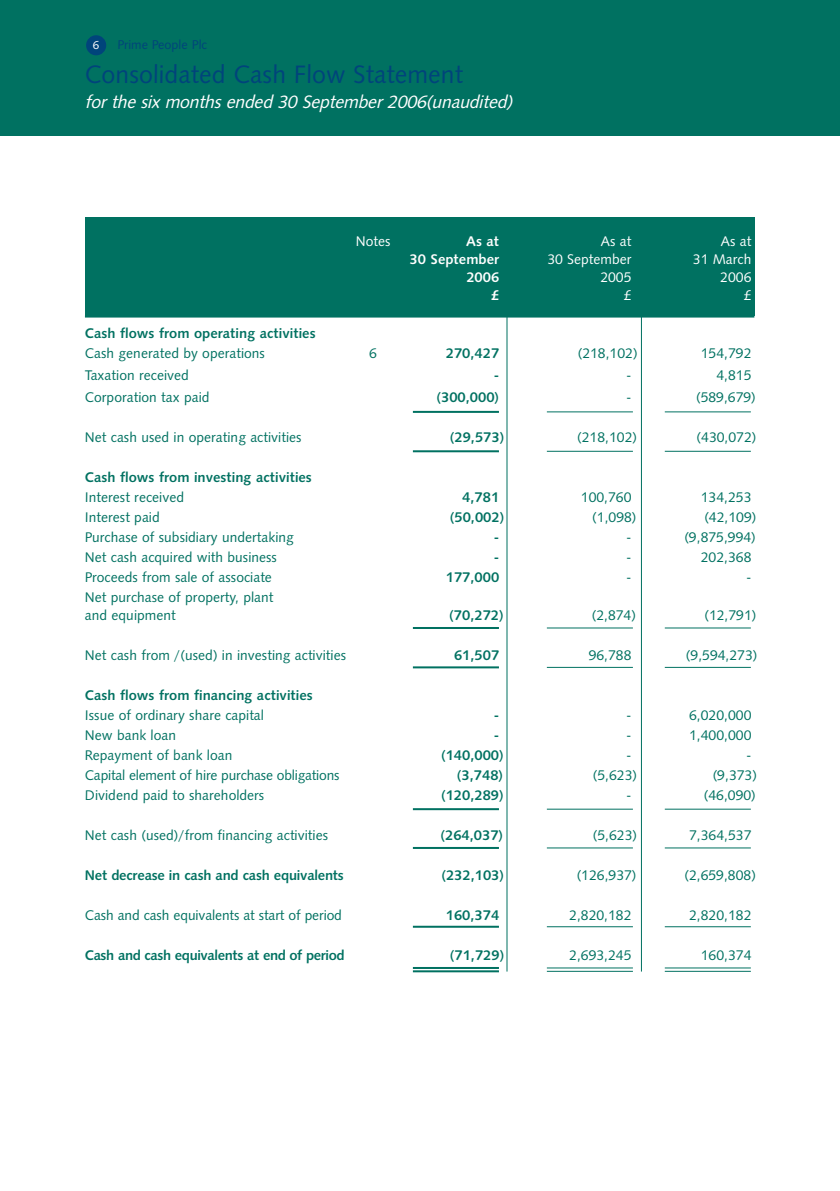
<style>
.page{position:relative;width:840px;height:1191px;background:#fff}
.page>*{position:absolute;margin:0;border:0;box-sizing:border-box;transform-origin:0 0}
.t1{font:25.2px "Humanist 531 BT Roman A";color:#00447b}
.t2{font:italic 18px "Humanist 531 BT Roman A";color:#fff}
.t3{font:14px/18px "Humanist 531 BT Roman A";color:#007161}
.t4{font:14px "Humanist 531 BT Bold A";color:#007161}
.t5{font:14px "Humanist 531 BT Roman A";color:#fff}
.t6{font:14px "Humanist 531 BT Bold A";letter-spacing:-.02em;color:#007161}
.t7{font:14px "Humanist 531 BT Bold A";letter-spacing:-.03em;color:#007161}
.t8{font:14px "Humanist 531 BT Bold A";color:#fff}
.t9{font:12.6px "Humanist 531 BT Roman A";color:#00447b}
.t10{font:11.6px "Humanist 531 BT Roman A";color:#fff}
</style>
<div class="page">
<div style="left:0;top:0;width:839px;height:136px;background:#007161"></div>
<div style="left:86px;top:35px;width:20px;height:20px;background:#00447b;border-radius:50%"></div>
<div style="left:85px;top:217px;width:669px;height:98px;background:#007161"></div>
<hr style="left:85px;top:315px;width:669px;height:2px;background:#007161">
<hr style="left:412px;top:967px;width:86px;height:2px;background:#007161">
<hr style="left:412px;top:970px;width:86px;height:2px;background:#007161">
<hr style="left:546px;top:967px;width:86px;height:1px;background:#007161">
<hr style="left:546px;top:970px;width:86px;height:1px;background:#007161">
<hr style="left:664px;top:967px;width:86px;height:1px;background:#007161">
<hr style="left:664px;top:970px;width:86px;height:1px;background:#007161">
<hr style="left:412px;top:925px;width:86px;height:2px;background:#007161">
<hr style="left:546px;top:926px;width:86px;height:1px;background:#007161">
<hr style="left:664px;top:926px;width:86px;height:1px;background:#007161">
<hr style="left:412px;top:847px;width:86px;height:2px;background:#007161">
<hr style="left:546px;top:847px;width:86px;height:1px;background:#007161">
<hr style="left:664px;top:847px;width:86px;height:1px;background:#007161">
<hr style="left:412px;top:808px;width:86px;height:2px;background:#007161">
<hr style="left:546px;top:808px;width:86px;height:1px;background:#007161">
<hr style="left:664px;top:808px;width:86px;height:1px;background:#007161">
<hr style="left:412px;top:666px;width:86px;height:2px;background:#007161">
<hr style="left:546px;top:667px;width:86px;height:1px;background:#007161">
<hr style="left:664px;top:667px;width:86px;height:1px;background:#007161">
<hr style="left:412px;top:627px;width:86px;height:2px;background:#007161">
<hr style="left:546px;top:627px;width:86px;height:1px;background:#007161">
<hr style="left:664px;top:627px;width:86px;height:1px;background:#007161">
<hr style="left:412px;top:450px;width:86px;height:2px;background:#007161">
<hr style="left:546px;top:451px;width:86px;height:1px;background:#007161">
<hr style="left:664px;top:451px;width:86px;height:1px;background:#007161">
<hr style="left:412px;top:411px;width:86px;height:2px;background:#007161">
<hr style="left:546px;top:411px;width:86px;height:1px;background:#007161">
<hr style="left:664px;top:411px;width:86px;height:1px;background:#007161">
<hr style="left:640px;top:315px;width:1px;height:656px;background:#007161">
<hr style="left:506px;top:315px;width:1px;height:656px;background:#007161">
<p class="t10" style="left:93px;top:41px;width:8px">6</p>
<p class="t9" style="left:117px;top:39px;width:91px">Prime People Plc</p>
<h1 class="t1" style="left:85px;top:65px;width:379px">Consolidated Cash Flow Statement</h1>
<p class="t2" style="left:85px;top:95px;width:432px">for the six months ended 30 September 2006(unaudited)</p>
<p class="t5" style="left:355px;top:235px;width:36px">Notes</p>
<p class="t8" style="left:466px;top:235px;width:35px">As at</p>
<p class="t5" style="left:600px;top:235px;width:32px">As at</p>
<p class="t5" style="left:720px;top:235px;width:32px">As at</p>
<p class="t8" style="left:409px;top:253px;width:91px">30 September</p>
<p class="t5" style="left:547px;top:253px;width:86px">30 September</p>
<p class="t5" style="left:692px;top:253px;width:60px">31 March</p>
<p class="t8" style="left:466px;top:271px;width:34px">2006</p>
<p class="t5" style="left:600px;top:271px;width:33px">2005</p>
<p class="t5" style="left:720px;top:271px;width:33px">2006</p>
<p class="t8" style="left:490px;top:289px;width:10px">£</p>
<p class="t5" style="left:623px;top:289px;width:9px">£</p>
<p class="t5" style="left:743px;top:289px;width:9px">£</p>
<p class="t4" style="left:85px;top:327px;width:232px">Cash flows from operating activities</p>
<p class="t3" style="left:85px;top:345px;width:181px">Cash generated by operations</p>
<p class="t3" style="left:369px;top:345px;width:9px">6</p>
<p class="t4" style="left:445px;top:347px;width:55px">270,427</p>
<p class="t3" style="left:577px;top:345px;width:61px">(218,102)</p>
<p class="t3" style="left:700px;top:345px;width:52px">154,792</p>
<p class="t3" style="left:85px;top:367px;width:105px">Taxation received</p>
<p class="t4" style="left:493px;top:369px;width:7px">-</p>
<p class="t3" style="left:625px;top:367px;width:7px">-</p>
<p class="t3" style="left:716px;top:367px;width:37px">4,815</p>
<p class="t3" style="left:85px;top:389px;width:126px">Corporation tax paid</p>
<p class="t4" style="left:436px;top:391px;width:64px">(300,000)</p>
<p class="t3" style="left:625px;top:389px;width:7px">-</p>
<p class="t3" style="left:695px;top:389px;width:61px">(589,679)</p>
<p class="t3" style="left:85px;top:429px;width:218px">Net cash used in operating activities</p>
<p class="t4" style="left:449px;top:431px;width:56px">(29,573)</p>
<p class="t3" style="left:577px;top:429px;width:61px">(218,102)</p>
<p class="t3" style="left:696px;top:429px;width:61px">(430,072)</p>
<p class="t4" style="left:85px;top:471px;width:228px">Cash flows from investing activities</p>
<p class="t3" style="left:85px;top:489px;width:101px">Interest received</p>
<p class="t4" style="left:462px;top:491px;width:38px">4,781</p>
<p class="t3" style="left:580px;top:489px;width:52px">100,760</p>
<p class="t3" style="left:700px;top:489px;width:52px">134,253</p>
<p class="t3" style="left:85px;top:509px;width:76px">Interest paid</p>
<p class="t4" style="left:449px;top:511px;width:56px">(50,002)</p>
<p class="t3" style="left:592px;top:509px;width:46px">(1,098)</p>
<p class="t3" style="left:704px;top:509px;width:54px">(42,109)</p>
<p class="t3" style="left:85px;top:529px;width:210px">Purchase of subsidiary undertaking</p>
<p class="t4" style="left:493px;top:531px;width:7px">-</p>
<p class="t3" style="left:625px;top:529px;width:7px">-</p>
<p class="t3" style="left:684px;top:529px;width:73px">(9,875,994)</p>
<p class="t3" style="left:85px;top:549px;width:193px">Net cash acquired with business</p>
<p class="t4" style="left:493px;top:551px;width:7px">-</p>
<p class="t3" style="left:625px;top:549px;width:7px">-</p>
<p class="t3" style="left:700px;top:549px;width:52px">202,368</p>
<p class="t3" style="left:85px;top:569px;width:188px">Proceeds from sale of associate</p>
<p class="t4" style="left:445px;top:571px;width:55px">177,000</p>
<p class="t3" style="left:625px;top:569px;width:7px">-</p>
<p class="t3" style="left:745px;top:569px;width:7px">-</p>
<p class="t3" style="left:85px;top:589px;width:190px">Net purchase of property, plant and equipment</p>
<p class="t4" style="left:449px;top:609px;width:56px">(70,272)</p>
<p class="t3" style="left:591px;top:607px;width:46px">(2,874)</p>
<p class="t3" style="left:704px;top:607px;width:54px">(12,791)</p>
<p class="t3" style="left:85px;top:647px;width:262px">Net cash from /(used) in investing activities</p>
<p class="t4" style="left:454px;top:649px;width:47px">61,507</p>
<p class="t3" style="left:588px;top:647px;width:44px">96,788</p>
<p class="t3" style="left:685px;top:647px;width:73px">(9,594,273)</p>
<p class="t4" style="left:85px;top:689px;width:229px">Cash flows from financing activities</p>
<p class="t3" style="left:85px;top:707px;width:180px">Issue of ordinary share capital</p>
<p class="t4" style="left:493px;top:709px;width:7px">-</p>
<p class="t3" style="left:625px;top:707px;width:7px">-</p>
<p class="t3" style="left:688px;top:707px;width:64px">6,020,000</p>
<p class="t3" style="left:85px;top:727px;width:93px">New bank loan</p>
<p class="t4" style="left:493px;top:729px;width:7px">-</p>
<p class="t3" style="left:625px;top:727px;width:7px">-</p>
<p class="t3" style="left:688px;top:727px;width:64px">1,400,000</p>
<p class="t3" style="left:85px;top:747px;width:149px">Repayment of bank loan</p>
<p class="t4" style="left:441px;top:749px;width:64px">(140,000)</p>
<p class="t3" style="left:625px;top:747px;width:7px">-</p>
<p class="t3" style="left:745px;top:747px;width:7px">-</p>
<p class="t3" style="left:85px;top:767px;width:256px">Capital element of hire purchase obligations</p>
<p class="t4" style="left:456px;top:769px;width:48px">(3,748)</p>
<p class="t3" style="left:592px;top:767px;width:46px">(5,623)</p>
<p class="t3" style="left:712px;top:767px;width:46px">(9,373)</p>
<p class="t3" style="left:85px;top:787px;width:181px">Dividend paid to shareholders</p>
<p class="t4" style="left:441px;top:789px;width:64px">(120,289)</p>
<p class="t3" style="left:625px;top:787px;width:7px">-</p>
<p class="t3" style="left:703px;top:787px;width:54px">(46,090)</p>
<p class="t3" style="left:85px;top:827px;width:244px">Net cash (used)/from financing activities</p>
<p class="t4" style="left:440px;top:829px;width:64px">(264,037)</p>
<p class="t3" style="left:592px;top:827px;width:46px">(5,623)</p>
<p class="t3" style="left:688px;top:827px;width:64px">7,364,537</p>
<p class="t6" style="left:85px;top:869px;width:260px">Net decrease in cash and cash equivalents</p>
<p class="t4" style="left:441px;top:869px;width:64px">(232,103)</p>
<p class="t3" style="left:576px;top:867px;width:61px">(126,937)</p>
<p class="t3" style="left:684px;top:867px;width:73px">(2,659,808)</p>
<p class="t3" style="left:85px;top:907px;width:258px">Cash and cash equivalents at start of period</p>
<p class="t4" style="left:445px;top:909px;width:55px">160,374</p>
<p class="t3" style="left:569px;top:907px;width:64px">2,820,182</p>
<p class="t3" style="left:688px;top:907px;width:64px">2,820,182</p>
<p class="t7" style="left:85px;top:949px;width:261px">Cash and cash equivalents at end of period</p>
<p class="t4" style="left:449px;top:949px;width:56px">(71,729)</p>
<p class="t3" style="left:569px;top:947px;width:64px">2,693,245</p>
<p class="t3" style="left:700px;top:947px;width:52px">160,374</p>
</div>
